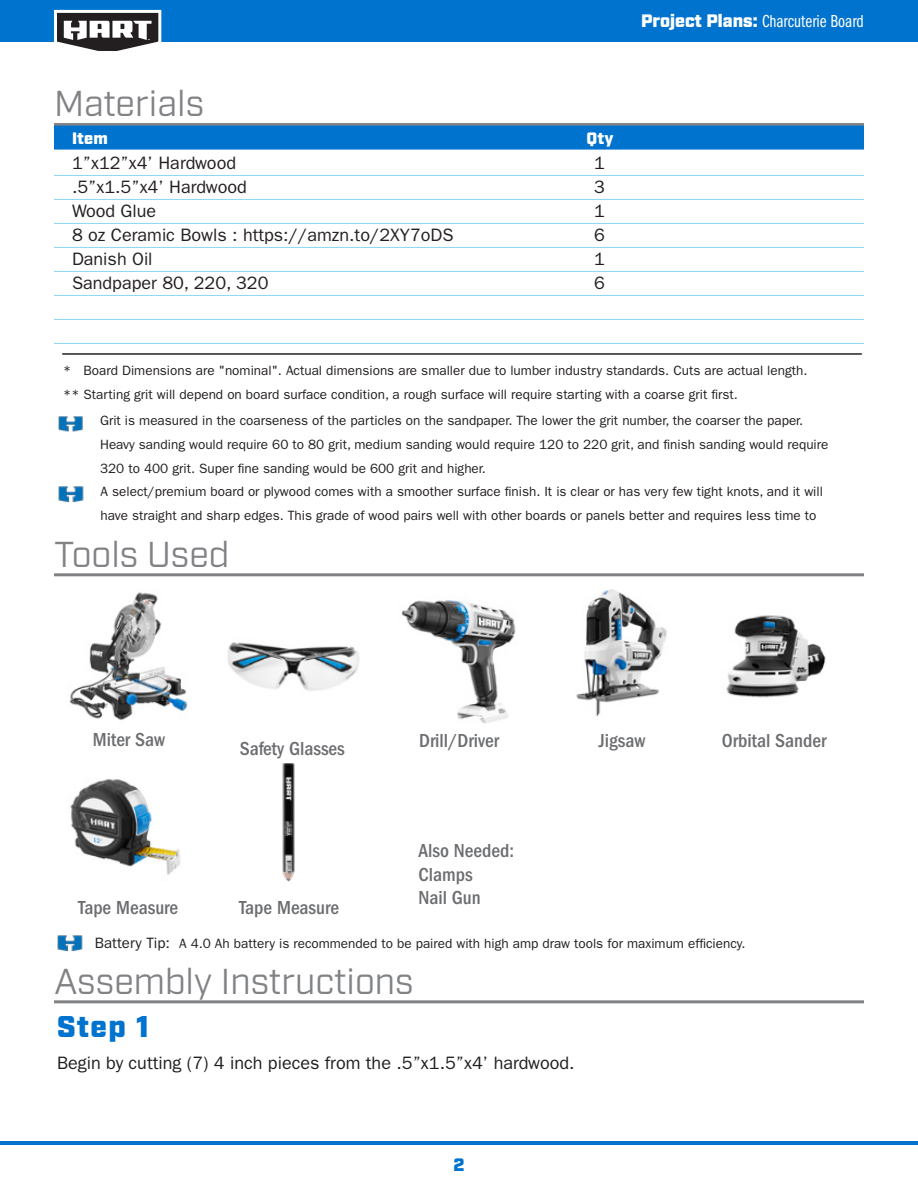
<style>
.page{position:relative;width:918px;height:1188px;background:#fff}
.page>*{position:absolute;margin:0;border:0;box-sizing:border-box;transform-origin:0 0}
.section_head{font:36px "Industry";color:#808285}
.instructions{font:900 30px "Industry";color:#0073ce}
.tool_caption{font:500 condensed 19.5px "ITC Franklin Gothic Std";color:#6c6d70}
.list{font:18px "ITC Franklin Gothic Std";color:#231f20}
.instruction_2{font:18px "ITC Franklin Gothic Std";color:#231f20}
.page_header{font:18px "ITC Franklin Gothic Std Bk Cp";color:#fff}
.page_no{font:900 18px "Industry";color:#0073ce}
.listing_head{font:900 16.5px "Industry";letter-spacing:.01em;color:#fff}
.t1{font:13.5px/24px "ITC Franklin Gothic Std";color:#231f20}
.s1{font-family:"Industry";font-weight:900}
.s2{font-size:15px}
</style>
<div class="page">
<div style="left:0;top:0;width:918px;height:41px;background:#0073ce"></div>
<hr style="left:0;top:1141px;width:918px;height:3px;background:#0073ce">
<svg style="left:52px;top:9px;width:111px;height:42px;background:#82858a"></svg>
<hr style="left:54px;top:123px;width:810px;height:3px;background:#808285">
<div style="left:54px;top:126px;width:810px;height:24px;background:#0073ce"></div>
<hr style="left:54px;top:175px;width:810px;height:1px;background:#8dd7f7">
<hr style="left:54px;top:199px;width:810px;height:1px;background:#8dd7f7">
<hr style="left:54px;top:223px;width:810px;height:1px;background:#8dd7f7">
<hr style="left:54px;top:247px;width:810px;height:1px;background:#8dd7f7">
<hr style="left:54px;top:271px;width:810px;height:1px;background:#8dd7f7">
<hr style="left:54px;top:295px;width:810px;height:1px;background:#8dd7f7">
<hr style="left:54px;top:319px;width:810px;height:1px;background:#8dd7f7">
<hr style="left:54px;top:343px;width:810px;height:1px;background:#8dd7f7">
<hr style="left:62px;top:353px;width:800px;height:2px;background:#231f20">
<img style="left:58px;top:416px;width:25px;height:16px">
<img style="left:58px;top:487px;width:26px;height:16px">
<hr style="left:54px;top:573px;width:810px;height:3px;background:#808285">
<img style="left:70px;top:592px;width:118px;height:128px">
<img style="left:401px;top:600px;width:115px;height:124px">
<img style="left:576px;top:589px;width:91px;height:127px">
<img style="left:70px;top:779px;width:110px;height:96px">
<img style="left:282px;top:763px;width:13px;height:119px">
<img style="left:726px;top:615px;width:100px;height:83px">
<img style="left:227px;top:642px;width:133px;height:49px">
<img style="left:58px;top:936px;width:25px;height:16px">
<hr style="left:54px;top:1000px;width:810px;height:3px;background:#808285">
<p class="section_head" style="left:54px;top:82px;width:152px">Materials</p>
<p class="listing_head" style="left:72px;top:128px;width:37px">Item</p>
<p class="listing_head" style="left:587px;top:128px;width:28px">Qty</p>
<p class="list" style="left:72px;top:153px;width:166px">1”x12”x4’ Hardwood</p>
<p class="list" style="left:594px;top:153px;width:12px">1</p>
<p class="list" style="left:72px;top:177px;width:176px">.5”x1.5”x4’ Hardwood</p>
<p class="list" style="left:594px;top:177px;width:12px">3</p>
<p class="list" style="left:72px;top:201px;width:86px">Wood Glue</p>
<p class="list" style="left:594px;top:201px;width:12px">1</p>
<p class="list" style="left:72px;top:225px;width:383px">8 oz Ceramic Bowls : https://amzn.to/2XY7oDS</p>
<p class="list" style="left:594px;top:225px;width:12px">6</p>
<p class="list" style="left:72px;top:249px;width:82px">Danish Oil</p>
<p class="list" style="left:594px;top:249px;width:12px">1</p>
<p class="list" style="left:72px;top:273px;width:198px">Sandpaper 80, 220, 320</p>
<p class="list" style="left:594px;top:273px;width:12px">6</p>
<p class="page_header" style="left:641px;top:11px;width:224px"><span class="s1">Project Plans:</span> Charcuterie Board</p>
<p class="t1" style="left:63px;top:359px;width:746px">* Board Dimensions are "nominal". Actual dimensions are smaller due to lumber industry standards. Cuts are actual length.</p>
<p class="t1" style="left:63px;top:383px;width:676px">** Starting grit will depend on board surface condition, a rough surface will require starting with a coarse grit first.</p>
<p class="t1" style="left:100px;top:409px;width:730px">Grit is measured in the coarseness of the particles on the sandpaper. The lower the grit number, the coarser the paper.<br>Heavy sanding would require 60 to 80 grit, medium sanding would require 120 to 220 grit, and finish sanding would require<br>320 to 400 grit. Super fine sanding would be 600 grit and higher.</p>
<p class="t1" style="left:101px;top:479px;width:724px">A select/premium board or plywood comes with a smoother surface finish. It is clear or has very few tight knots, and it will have straight and sharp edges. This grade of wood pairs well with other boards or panels better and requires less time to</p>
<p class="section_head" style="left:54px;top:533px;width:177px">Tools Used</p>
<p class="tool_caption" style="left:93px;top:728px;width:74px">Miter Saw</p>
<p class="tool_caption" style="left:419px;top:729px;width:82px">Drill/Driver</p>
<p class="tool_caption" style="left:599px;top:729px;width:48px">Jigsaw</p>
<p class="tool_caption" style="left:240px;top:737px;width:107px">Safety Glasses</p>
<p class="tool_caption" style="left:78px;top:897px;width:102px">Tape Measure</p>
<p class="tool_caption" style="left:239px;top:897px;width:102px">Tape Measure</p>
<p class="tool_caption" style="left:418px;top:840px;width:97px">Also Needed:</p>
<p class="tool_caption" style="left:418px;top:863px;width:56px">Clamps</p>
<p class="tool_caption" style="left:418px;top:886px;width:64px">Nail Gun</p>
<p class="tool_caption" style="left:722px;top:729px;width:106px">Orbital Sander</p>
<p class="t1" style="left:95px;top:931px;width:652px"><span class="s2">Battery Tip:</span> A 4.0 Ah battery is recommended to be paired with high amp draw tools for maximum efficiency.</p>
<p class="section_head" style="left:54px;top:960px;width:361px">Assembly Instructions</p>
<p class="instructions" style="left:57px;top:1008px;width:94px">Step 1</p>
<p class="instruction_2" style="left:57px;top:1053px;width:519px">Begin by cutting (7) 4 inch pieces from the .5”x1.5”x4’ hardwood.</p>
<p class="page_no" style="left:454px;top:1154px;width:12px">2</p>
</div>
